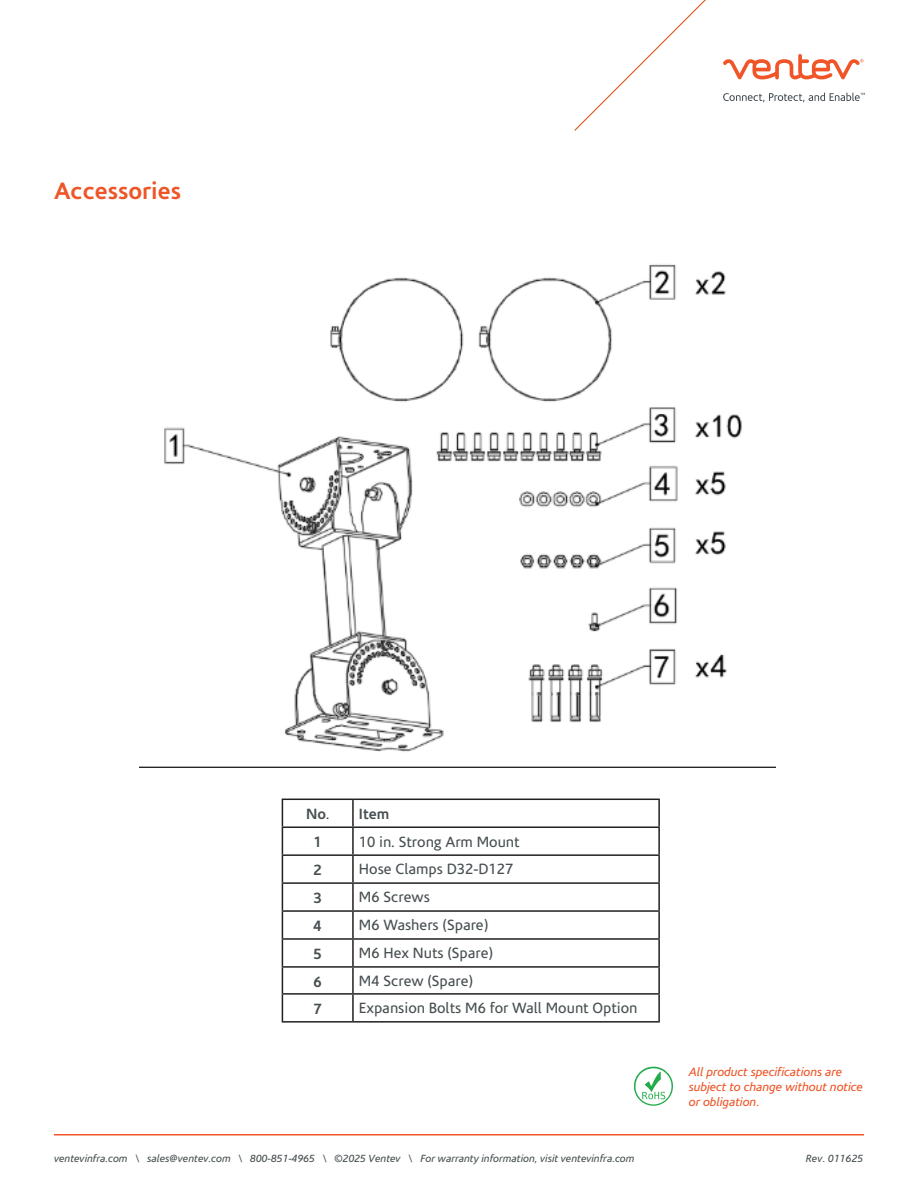
<style>
.page{position:relative;width:918px;height:1188px;background:#fff}
.page>*{position:absolute;margin:0;border:0;box-sizing:border-box;transform-origin:0 0}
.Heading_3{font:700 24px "Corisande";color:#ed5628}
.Notes{font:15px "Corisande";color:#485052}
.Notes-2{font:700 15px "Corisande";color:#485052}
.t1{font:italic 12.3px/14.7px "Corisande";color:#ee5628}
.t2{font:italic 10.5px "Corisande";color:#485052}
.s1{font-size:12.3px}
</style>
<div class="page">
<svg style="left:574px;top:0;width:291px;height:131px"></svg>
<hr style="left:54px;top:1134px;width:810px;height:2px;background:#f15426">
<svg style="left:634px;top:1067px;width:39px;height:39px"></svg>
<img style="left:140px;top:264px;width:636px;height:503px">
<hr style="left:282px;top:799px;width:71px;height:1px;background:#231f20">
<hr style="left:353px;top:799px;width:307px;height:1px;background:#231f20">
<hr style="left:352px;top:800px;width:2px;height:26px;background:#231f20">
<hr style="left:658px;top:800px;width:2px;height:26px;background:#231f20">
<hr style="left:282px;top:826px;width:71px;height:2px;background:#231f20">
<hr style="left:353px;top:826px;width:307px;height:2px;background:#231f20">
<hr style="left:352px;top:828px;width:2px;height:26px;background:#231f20">
<hr style="left:658px;top:828px;width:2px;height:26px;background:#231f20">
<hr style="left:282px;top:854px;width:71px;height:2px;background:#231f20">
<hr style="left:353px;top:854px;width:307px;height:2px;background:#231f20">
<hr style="left:352px;top:856px;width:2px;height:26px;background:#231f20">
<hr style="left:658px;top:856px;width:2px;height:26px;background:#231f20">
<hr style="left:282px;top:882px;width:71px;height:2px;background:#231f20">
<hr style="left:353px;top:882px;width:307px;height:2px;background:#231f20">
<hr style="left:352px;top:884px;width:2px;height:26px;background:#231f20">
<hr style="left:658px;top:884px;width:2px;height:26px;background:#231f20">
<hr style="left:282px;top:910px;width:71px;height:2px;background:#231f20">
<hr style="left:353px;top:910px;width:307px;height:2px;background:#231f20">
<hr style="left:352px;top:912px;width:2px;height:26px;background:#231f20">
<hr style="left:658px;top:912px;width:2px;height:26px;background:#231f20">
<hr style="left:282px;top:938px;width:71px;height:2px;background:#231f20">
<hr style="left:353px;top:938px;width:307px;height:2px;background:#231f20">
<hr style="left:352px;top:940px;width:2px;height:26px;background:#231f20">
<hr style="left:658px;top:940px;width:2px;height:26px;background:#231f20">
<hr style="left:282px;top:966px;width:71px;height:2px;background:#231f20">
<hr style="left:353px;top:966px;width:307px;height:2px;background:#231f20">
<hr style="left:352px;top:968px;width:2px;height:25px;background:#231f20">
<hr style="left:658px;top:968px;width:2px;height:25px;background:#231f20">
<hr style="left:282px;top:993px;width:71px;height:2px;background:#231f20">
<svg style="left:282px;top:800px;width:1px;height:221px"></svg>
<hr style="left:353px;top:993px;width:307px;height:2px;background:#231f20">
<hr style="left:352px;top:995px;width:2px;height:26px;background:#231f20">
<hr style="left:658px;top:995px;width:2px;height:26px;background:#231f20">
<hr style="left:282px;top:1021px;width:71px;height:2px;background:#231f20">
<hr style="left:353px;top:1021px;width:307px;height:2px;background:#231f20">
<p class="Heading_3" style="left:54px;top:177px;width:129px">Accessories</p>
<p class="Notes-2" style="left:306px;top:805px;width:25px">No<span class="s1">.</span></p>
<p class="Notes-2" style="left:359px;top:805px;width:32px">Item</p>
<p class="Notes-2" style="left:314px;top:833px;width:10px">1</p>
<p class="Notes" style="left:359px;top:833px;width:162px">10 in. Strong Arm Mount</p>
<p class="Notes-2" style="left:314px;top:861px;width:10px">2</p>
<p class="Notes" style="left:359px;top:861px;width:156px">Hose Clamps D32-D127</p>
<p class="Notes-2" style="left:314px;top:889px;width:10px">3</p>
<p class="Notes" style="left:359px;top:889px;width:72px">M6 Screws</p>
<p class="Notes-2" style="left:314px;top:917px;width:10px">4</p>
<p class="Notes" style="left:359px;top:917px;width:131px">M6 Washers (Spare)</p>
<p class="Notes-2" style="left:314px;top:945px;width:10px">5</p>
<p class="Notes" style="left:359px;top:945px;width:136px">M6 Hex Nuts (Spare)</p>
<p class="Notes-2" style="left:314px;top:973px;width:10px">6</p>
<p class="Notes" style="left:359px;top:973px;width:116px">M4 Screw (Spare)</p>
<p class="Notes-2" style="left:314px;top:1000px;width:10px">7</p>
<p class="Notes" style="left:359px;top:1000px;width:280px">Expansion Bolts M6 for Wall Mount Option</p>
<p class="t2" style="left:54px;top:1153px;width:582px">ventevinfra.com \ sales@ventev.com \ 800-851-4965 \ ©2025 Ventev \ For warranty information, visit ventevinfra.com</p>
<p class="t1" style="left:689px;top:1065px;width:176px">All product specifications are subject to change without notice or obligation.</p>
<p class="t2" style="left:806px;top:1153px;width:59px">Rev. 011625</p>
</div>
